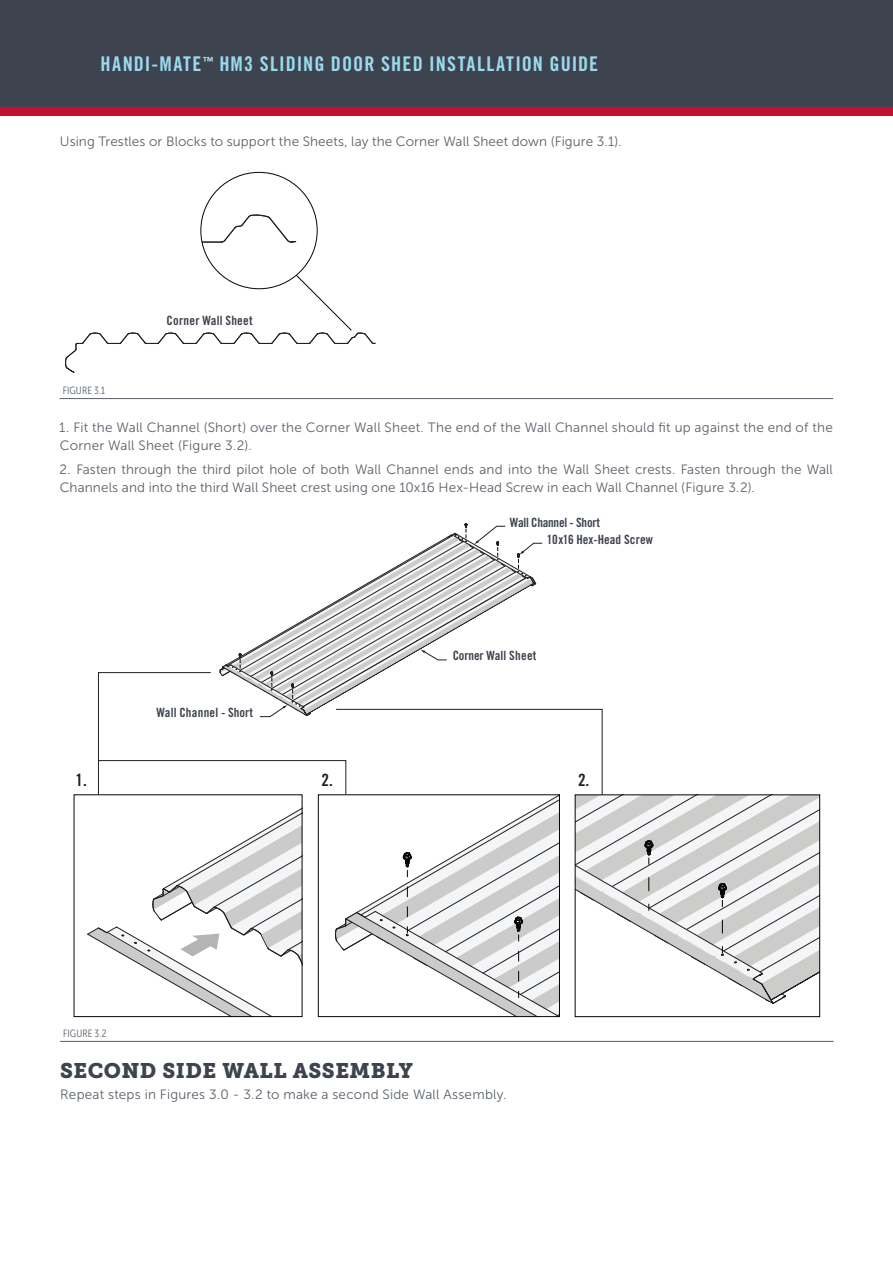
<style>
.page{position:relative;width:893px;height:1263px;background:#fff}
.page>*{position:absolute;margin:0;border:0;box-sizing:border-box;transform-origin:0 0}
.t1{font:21px "Museo Slab 900";letter-spacing:.02em;color:#3e444f}
.t2{font:20.25px "Trade Gothic LT Std Bd Cn 20";letter-spacing:.05em;color:#9bdaee}
.t3{font:16.95px "Trade Gothic LT Std Bd Cn 20";color:#231f20}
.Body_Text{font:13.5px/18px "Museo Sans 300";letter-spacing:.01em;color:#5a616a}
.t4{font:12.75px "Trade Gothic LT Std Bd Cn 20";color:#3d424e}
.t5{font:12.75px "Trade Gothic LT Std Bd Cn 20";letter-spacing:-.02em;color:#3d424e}
.t6{font:10.5px "Museo Sans Cond 300";letter-spacing:.02em;color:#595f6a}
</style>
<div class="page">
<div style="left:0;top:0;width:893px;height:107px;background:#3e444f"></div>
<div style="left:0;top:107px;width:893px;height:9px;background:#c3102e"></div>
<svg style="left:201px;top:214px;width:95px;height:29px"></svg>
<svg style="left:65px;top:275px;width:311px;height:98px"></svg>
<hr style="left:60px;top:398px;width:773px;height:1px;background:#595f6a">
<svg style="left:87px;top:523px;width:733px;height:493px"></svg>
<hr style="left:60px;top:1041px;width:774px;height:1px;background:#595f6a">
<h2 class="t2" style="left:101px;top:51px;width:499px">HANDI-MATE<sup>™</sup> HM3 SLIDING DOOR SHED INSTALLATION GUIDE</h2>
<p class="Body_Text" style="left:60px;top:132px;width:563px">Using Trestles or Blocks to support the Sheets, lay the Corner Wall Sheet down (Figure 3.1).</p>
<p class="t4" style="left:167px;top:313px;width:88px">Corner Wall Sheet</p>
<p class="t6" style="left:63px;top:384px;width:44px">FIGURE 3.1</p>
<p class="Body_Text" style="left:59px;top:418px;width:775px">1. Fit the Wall Channel (Short) over the Corner Wall Sheet. The end of the Wall Channel should fit up against the end of the<br>Corner Wall Sheet (Figure 3.2).</p>
<p class="Body_Text" style="left:59px;top:461px;width:775px">2. Fasten through the third pilot hole of both Wall Channel ends and into the Wall Sheet crests. Fasten through the Wall<br>Channels and into the third Wall Sheet crest using one 10x16 Hex-Head Screw in each Wall Channel (Figure 3.2).</p>
<p class="t5" style="left:510px;top:515px;width:92px">Wall Channel - Short</p>
<p class="t4" style="left:156px;top:705px;width:98px">Wall Channel - Short</p>
<p class="t4" style="left:547px;top:532px;width:108px">10x16 Hex-Head Screw</p>
<p class="t4" style="left:453px;top:648px;width:85px">Corner Wall Sheet</p>
<p class="t3" style="left:76px;top:770px;width:13px">1.</p>
<p class="t3" style="left:322px;top:770px;width:13px">2.</p>
<p class="t3" style="left:578px;top:770px;width:13px">2.</p>
<p class="t6" style="left:63px;top:1027px;width:45px">FIGURE 3.2</p>
<p class="t1" style="left:60px;top:1059px;width:354px">SECOND SIDE WALL ASSEMBLY</p>
<p class="Body_Text" style="left:60px;top:1085px;width:448px">Repeat steps in Figures 3.0 - 3.2 to make a second Side Wall Assembly.</p>
</div>
